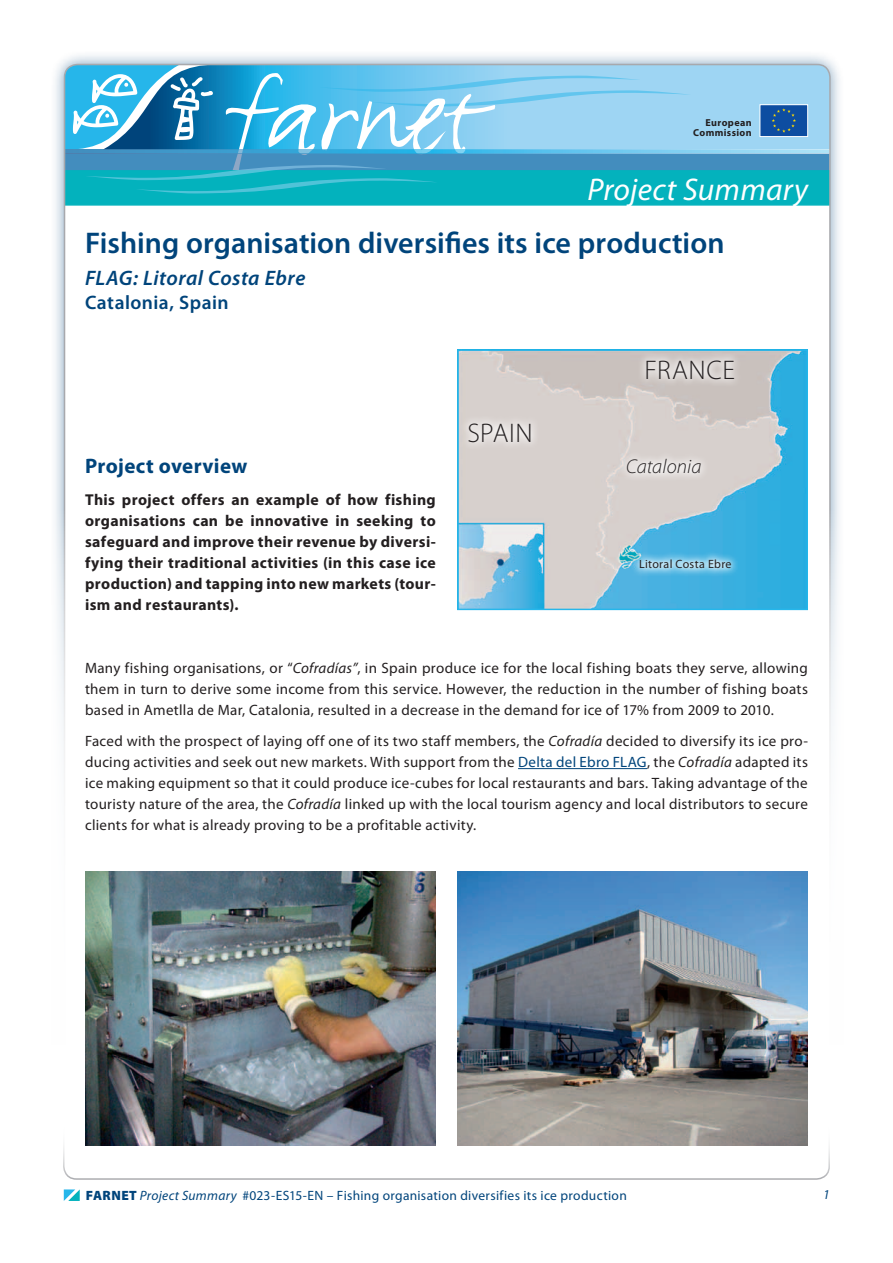
<style>
.page{position:relative;width:893px;height:1263px;background:#fff}
.page>*{position:absolute;margin:0;border:0;box-sizing:border-box;transform-origin:0 0}
.t1{font:italic 31.5px "Myriad Pro";letter-spacing:.01em;color:#fff}
.t2{font:600 30px "Myriad Pro";color:#00447b}
.t3{font:300 27px "Myriad Pro";letter-spacing:.02em;color:#231f20}
.t4{font:italic 600 21px "Myriad Pro";letter-spacing:.02em;color:#00447b}
.t5{font:700 21px "Myriad Pro";letter-spacing:.015em;color:#00447b}
.t6{font:italic 300 19.95px "Myriad Pro";letter-spacing:.005em;color:#231f20}
.t7{font:600 19.5px "Myriad Pro";letter-spacing:.02em;color:#00447b}
.t8{font:700 15.75px/21px "Myriad Pro";letter-spacing:.02em;color:#231f20;text-align:justify}
.t9{font:15px/21px "Myriad Pro";letter-spacing:.02em;color:#231f20;text-align:justify}
.t10{font:13.5px "Myriad Pro";letter-spacing:.02em;color:#00447b}
.t11{font:italic 13.5px "Myriad Pro";color:#00447b}
.t12{font:12px "Myriad Pro";letter-spacing:.025em;color:#231f20}
.t13{font:700 10.05px/10.1px "Myriad Pro";letter-spacing:.035em;color:#231f20;text-align:right}
.s1{font-style:italic}
.s2{color:#00447b}
.s3{font-weight:900}
</style>
<div class="page">
<div style="left:49px;top:49px;width:796px;height:1166px;background:#00447b;opacity:.5"></div>
<div style="left:65px;top:65px;width:765px;height:1135px;background:#fff;border-radius:13px"></div>
<div style="left:691px;top:65px;width:139px;height:85px;background:#9ed5f3"></div>
<div style="left:65px;top:154px;width:765px;height:17px;background:#438dbe"></div>
<svg style="left:691px;top:150px;width:137px;height:4px"></svg>
<div style="left:65px;top:170px;width:765px;height:36px;background:#03b2bd;border:2px solid #03b2bd"></div>
<div style="left:0;top:510px;width:893px;height:753px;background:#fff"></div>
<svg style="left:65px;top:65px;width:626px;height:132px"></svg>
<svg style="left:63px;top:1145px;width:767px;height:35px"></svg>
<svg style="left:64px;top:1189px;width:16px;height:12px"></svg>
<hr style="left:518px;top:768px;width:129px;height:1px;background:#00447b">
<div style="left:760px;top:105px;width:48px;height:32px;background:#0d4da1"></div>
<svg style="left:772px;top:108px;width:24px;height:25px"></svg>
<div style="left:760px;top:104px;width:48px;height:33px;border:1px solid #fff"></div>
<img style="left:85px;top:872px;width:351px;height:273px">
<img style="left:457px;top:872px;width:351px;height:273px">
<img style="left:460px;top:352px;width:345px;height:255px">
<div style="left:457px;top:349px;width:351px;height:261px;border:2px solid #26b6ea"></div>
<svg style="left:631px;top:550px;width:109px;height:27px"></svg>
<svg style="left:619px;top:450px;width:91px;height:32px;fill:#ddd8d5"></svg>
<svg style="left:460px;top:414px;width:80px;height:36px;fill:#ded9d6"></svg>
<svg style="left:637px;top:351px;width:106px;height:37px"></svg>
<p class="t13" style="left:693px;top:117px;width:60px">European<br>Commission</p>
<h1 class="t1" style="left:587px;top:170px;width:222px">Project Summary</h1>
<h2 class="t2" style="left:85px;top:223px;width:641px">Fishing organisation diversifies its ice production</h2>
<h3 class="t4" style="left:85px;top:265px;width:222px">FLAG: Litoral Costa Ebre</h3>
<h3 class="t7" style="left:85px;top:290px;width:145px">Catalonia, Spain</h3>
<h3 class="t5" style="left:85px;top:452px;width:164px">Project overview</h3>
<p class="t8" style="left:85px;top:488px;width:352px">This project offers an example of how fishing organisations can be innovative in seeking to safeguard and improve their revenue by diversi&shy;fying their traditional activities (in this case ice production) and tapping into new markets (tour&shy;ism and restaurants).</p>
<h3 class="t3" style="left:467px;top:416px;width:67px">Spain</h3>
<h3 class="t3" style="left:644px;top:353px;width:92px">FRANCE</h3>
<h3 class="t6" style="left:626px;top:454px;width:77px">Catalonia</h3>
<p class="t12" style="left:639px;top:556px;width:94px">Litoral Costa Ebre</p>
<p class="t9" style="left:85px;top:657px;width:724px">Many fishing organisations, or “<span class="s1">Cofradías”</span>, in Spain produce ice for the local fishing boats they serve, allowing them in turn to derive some income from this service. However, the reduction in the number of fishing boats based in Ametlla de Mar, Catalonia, resulted in a decrease in the demand for ice of 17% from 2009 to 2010.</p>
<p class="t9" style="left:85px;top:730px;width:724px">Faced with the prospect of laying off one of its two staff members, the <span class="s1">Cofradía</span> decided to diversify its ice pro&shy;ducing activities and seek out new markets. With support from the <span class="s2">Delta del Ebro FLAG</span>, the <span class="s1">Cofradía</span> adapted its ice making equipment so that it could produce ice-cubes for local restaurants and bars. Taking advantage of the touristy nature of the area, the <span class="s1">Cofradía</span> linked up with the local tourism agency and local distributors to secure clients for what is already proving to be a profitable activity.</p>
<p class="t10" style="left:86px;top:1187px;width:542px"><span class="s3">FARNET</span> <span class="s1">Project Summary</span> #023-ES15-EN – Fishing organisation diversifies its ice production</p>
<p class="t11" style="left:823px;top:1186px;width:8px">1</p>
</div>
